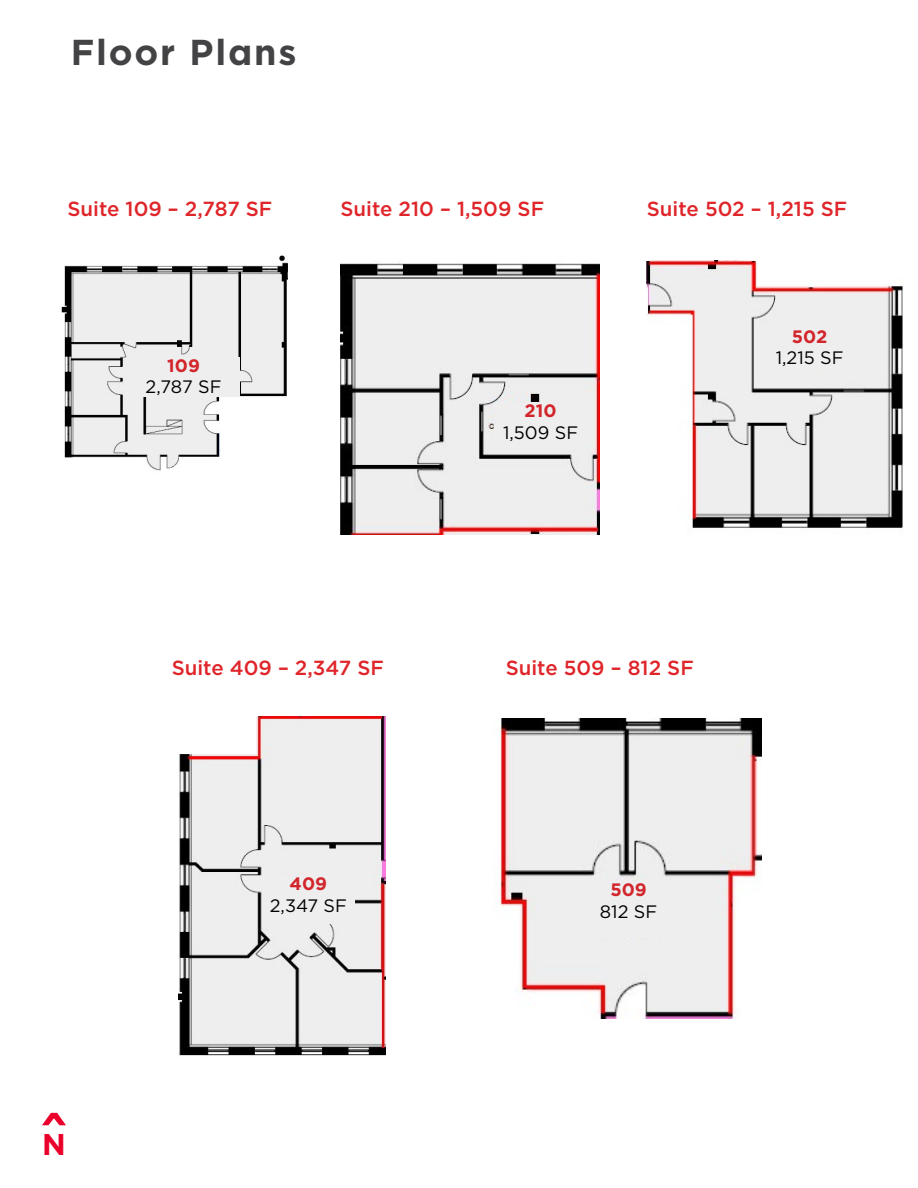
<style>
.page{position:relative;width:918px;height:1188px;background:#fff}
.page>*{position:absolute;margin:0;border:0;box-sizing:border-box;transform-origin:0 0}
.t1{font:700 36px "Gotham";letter-spacing:.05em;color:#434345}
.t2{font:700 30px "Gotham";color:#ea002a}
.t3{font:500 20.4px "Gotham";color:#df252a}
.t4{font:18px "Gotham";color:#000}
.t5{font:700 18px "Gotham";color:#d2252c}
</style>
<div class="page">
<svg style="left:42px;top:1113px;width:24px;height:12px"></svg>
<img style="left:341px;top:260px;width:259px;height:275px">
<img style="left:178px;top:717px;width:208px;height:339px">
<div style="left:149px;top:712px;width:107px;height:42px;background:#fff"></div>
<img style="left:500px;top:719px;width:262px;height:299px">
<div style="left:561px;top:882px;width:135px;height:56px;background:#eee"></div>
<div style="left:262px;top:876px;width:92px;height:48px;background:#eee"></div>
<div style="left:495px;top:403px;width:92px;height:42px;background:#eee"></div>
<img style="left:61px;top:255px;width:227px;height:216px">
<div style="left:127px;top:357px;width:113px;height:40px;background:#eee"></div>
<img style="left:647px;top:260px;width:256px;height:269px">
<div style="left:764px;top:328px;width:92px;height:43px;background:#eee"></div>
<h1 class="t1" style="left:71px;top:28px;width:227px">Floor Plans</h1>
<p class="t3" style="left:68px;top:196px;width:206px">Suite 109 – 2,787 SF</p>
<p class="t3" style="left:341px;top:196px;width:205px">Suite 210 – 1,509 SF</p>
<p class="t5" style="left:167px;top:354px;width:34px">109</p>
<p class="t4" style="left:146px;top:376px;width:77px">2,787 SF</p>
<p class="t5" style="left:525px;top:399px;width:33px">210</p>
<p class="t4" style="left:503px;top:421px;width:77px">1,509 SF</p>
<p class="t3" style="left:647px;top:196px;width:202px">Suite 502 – 1,215 SF</p>
<p class="t5" style="left:792px;top:324px;width:37px">502</p>
<p class="t4" style="left:776px;top:346px;width:69px">1,215 SF</p>
<p class="t3" style="left:172px;top:655px;width:214px">Suite 409 – 2,347 SF</p>
<p class="t3" style="left:506px;top:655px;width:190px">Suite 509 – 812 SF</p>
<h2 class="t2" style="left:42px;top:1125px;width:25px">N</h2>
<p class="t5" style="left:290px;top:872px;width:39px">409</p>
<p class="t4" style="left:270px;top:894px;width:79px">2,347 SF</p>
<p class="t5" style="left:610px;top:878px;width:38px">509</p>
<p class="t4" style="left:600px;top:900px;width:59px">812 SF</p>
</div>
